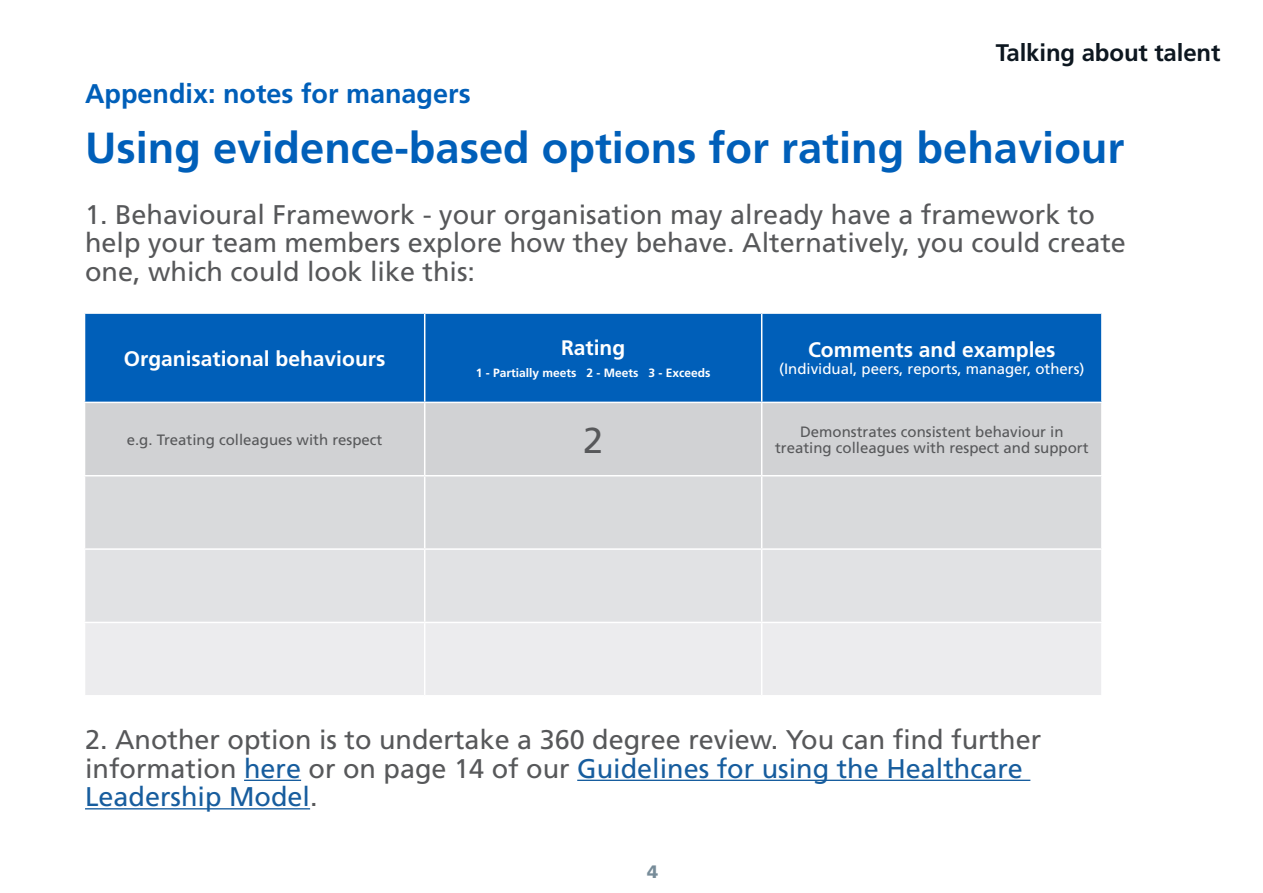
<style>
.page{position:relative;width:1263px;height:893px;background:#fff}
.page>*{position:absolute;margin:0;border:0;box-sizing:border-box;transform-origin:0 0}
.t1{font:700 43.5px "Frutiger CE";color:#005fb9}
.t2{font:36px "Frutiger CE";color:#57585a}
.t3{font:27px/28.5px "Frutiger CE";color:#57585a}
.t4{font:27px/28.5px "Frutiger CE";color:#175d9e}
.t5{font:700 27px "Frutiger CE";color:#005fb9}
.t6{font:700 24px "Frutiger CE";letter-spacing:-.005em;color:#0d1720}
.t7{font:700 21px "Frutiger CE";color:#fff}
.t8{font:900 18px "Frutiger CE";color:#778c99}
.t9{font:15px/16.5px "Frutiger CE";color:#57585a;text-align:center}
.t10{font:15px "Frutiger CE";color:#fff}
.t11{font:700 12px "Frutiger CE";color:#fff}
.s1{color:#57585a}
</style>
<div class="page">
<div style="left:85px;top:314px;width:1016px;height:88px;background:#005fb9"></div>
<div style="left:85px;top:403px;width:1016px;height:72px;background:#d1d2d4"></div>
<div style="left:85px;top:476px;width:1016px;height:72px;background:#d9dadc"></div>
<div style="left:85px;top:550px;width:1016px;height:72px;background:#e1e2e4"></div>
<div style="left:85px;top:623px;width:1016px;height:72px;background:#ececee"></div>
<hr style="left:424px;top:314px;width:1px;height:88px;background:#fff">
<hr style="left:761px;top:314px;width:1px;height:88px;background:#fff">
<hr style="left:424px;top:403px;width:1px;height:72px;background:#fff">
<hr style="left:761px;top:403px;width:1px;height:72px;background:#fff">
<hr style="left:424px;top:476px;width:1px;height:72px;background:#fff">
<hr style="left:761px;top:476px;width:1px;height:72px;background:#fff">
<hr style="left:424px;top:550px;width:1px;height:72px;background:#fff">
<hr style="left:761px;top:550px;width:1px;height:72px;background:#fff">
<hr style="left:424px;top:623px;width:1px;height:72px;background:#fff">
<hr style="left:761px;top:623px;width:1px;height:72px;background:#fff">
<hr style="left:244px;top:780px;width:57px;height:1px;background:#175d9e">
<hr style="left:577px;top:780px;width:453px;height:1px;background:#175d9e">
<hr style="left:85px;top:808px;width:225px;height:1px;background:#175d9e">
<p class="t5" style="left:85px;top:77px;width:387px">Appendix: notes for managers</p>
<p class="t6" style="left:996px;top:38px;width:226px">Talking about talent</p>
<p class="t1" style="left:85px;top:122px;width:1041px">Using evidence-based options for rating behaviour</p>
<p class="t3" style="left:85px;top:200px;width:1042px">1. Behavioural Framework - your organisation may already have a framework to help your team members explore how they behave. Alternatively, you could create one, which could look like this:</p>
<p class="t7" style="left:124px;top:346px;width:263px">Organisational behaviours</p>
<p class="t7" style="left:561px;top:335px;width:66px">Rating</p>
<p class="t11" style="left:476px;top:366px;width:236px">1 - Partially meets 2 - Meets 3 - Exceeds</p>
<p class="t7" style="left:808px;top:338px;width:249px">Comments and examples</p>
<p class="t10" style="left:779px;top:360px;width:307px">(Individual, peers, reports, manager, others)</p>
<p class="t9" style="left:127px;top:431px;width:257px">e.g. Treating colleagues with respect</p>
<p class="t2" style="left:583px;top:420px;width:22px">2</p>
<p class="t9" style="left:775px;top:423px;width:315px">Demonstrates consistent behaviour in treating colleagues with respect and support</p>
<p class="t3" style="left:85px;top:725px;width:958px">2. Another option is to undertake a 360 degree review. You can find further</p>
<p class="t4" style="left:85px;top:754px;width:939px"><span class="s1">information</span> here <span class="s1">or on page 14 of our</span> Guidelines for using the Healthcare<br>Leadership Model<span class="s1">.</span></p>
<p class="t8" style="left:647px;top:861px;width:13px">4</p>
</div>
